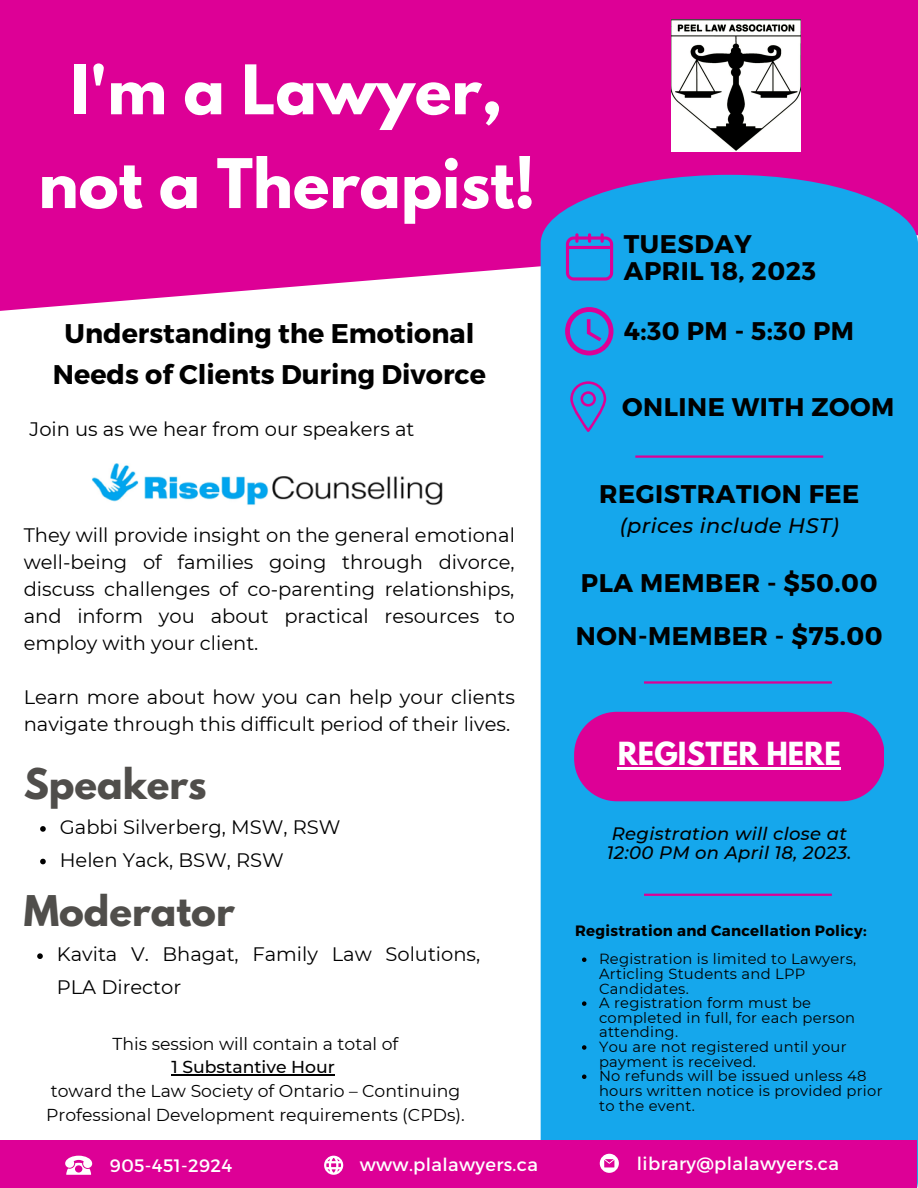
<style>
.page{position:relative;width:918px;height:1188px;background:#fff}
.page>*{position:absolute;margin:0;border:0;box-sizing:border-box;transform-origin:0 0}
.t1{font:700 60.45px/93.8px "League Spartan";color:#fff;text-align:center}
.t2{font:700 37.5px "League Spartan";color:#504e4b}
.t3{font:700 28.2px "League Spartan";color:#fff}
.t4{font:700 27px/41.7px "Montserrat";color:#000;text-align:center}
.t5{font:700 25.5px/27px "Montserrat";letter-spacing:.02em;color:#000}
.t6{font:italic 500 21px "Montserrat";letter-spacing:.02em;color:#000}
.t7{font:19.5px/27px "Montserrat";color:#000}
.t8{font:18px "Montserrat";letter-spacing:.02em;color:#fff}
.t9{font:italic 500 18px/19.2px "Montserrat";letter-spacing:.02em;color:#000}
.t10{font:17.25px/23.7px "Montserrat";color:#000}
.t11{font:500 17.25px "Montserrat";color:#000}
.t12{font:700 15px "Montserrat";letter-spacing:.02em;color:#000}
.t13{font:14.7px/14.7px "Montserrat";letter-spacing:.02em;color:#000}
</style>
<div class="page">
<svg style="left:0;top:0;width:918px;height:320px;fill:#dd0096"></svg>
<div style="left:541px;top:175px;width:377px;height:1013px;background:#15a7ec"></div>
<svg style="left:566px;top:233px;width:47px;height:48px"></svg>
<svg style="left:565px;top:307px;width:48px;height:48px"></svg>
<svg style="left:570px;top:381px;width:36px;height:51px"></svg>
<hr style="left:635px;top:455px;width:188px;height:3px;background:#dd0096">
<hr style="left:644px;top:681px;width:188px;height:3px;background:#dd0096">
<hr style="left:644px;top:894px;width:188px;height:2px;background:#dd0096">
<div style="left:574px;top:712px;width:310px;height:89px;background:#dd0096"></div>
<hr style="left:618px;top:767px;width:223px;height:2px;background:#fff">
<div style="left:0;top:1140px;width:917px;height:48px;background:#dd0096"></div>
<svg style="left:65px;top:1156px;width:27px;height:19px"></svg>
<svg style="left:324px;top:1156px;width:19px;height:19px"></svg>
<svg style="left:600px;top:1154px;width:19px;height:19px"></svg>
<img style="left:671px;top:19px;width:129px;height:133px">
<img style="left:92px;top:463px;width:351px;height:42px">
<svg style="left:582px;top:958px;width:4px;height:4px"></svg>
<svg style="left:582px;top:1001px;width:4px;height:5px"></svg>
<svg style="left:582px;top:1045px;width:4px;height:5px"></svg>
<svg style="left:582px;top:1075px;width:4px;height:4px"></svg>
<svg style="left:40px;top:826px;width:6px;height:6px"></svg>
<svg style="left:40px;top:859px;width:6px;height:5px"></svg>
<hr style="left:171px;top:1074px;width:164px;height:2px;background:#000">
<svg style="left:37px;top:953px;width:6px;height:6px"></svg>
<h1 class="t1" style="left:39px;top:51px;width:498px">I'm a Lawyer, not a Therapist!</h1>
<h3 class="t4" style="left:53px;top:311px;width:435px">Understanding the Emotional<br>Needs of Clients During Divorce</h3>
<p class="t7" style="left:30px;top:416px;width:386px">Join us as we hear from our speakers at</p>
<p class="t7" style="left:24px;top:522px;width:493px;text-align:justify">They will provide insight on the general emotional well-being of families going through divorce, discuss challenges of co-parenting relationships, and inform you about practical resources to employ with your client.</p>
<p class="t7" style="left:24px;top:684px;width:493px">Learn more about how you can help your clients navigate through this difficult period of their lives.</p>
<h2 class="t2" style="left:24px;top:765px;width:184px">Speakers</h2>
<p class="t7" style="left:60px;top:811px;width:282px;line-height:32.7px">Gabbi Silverberg, MSW, RSW<br>Helen Yack, BSW, RSW</p>
<h3 class="t5" style="left:624px;top:229px;width:193px">TUESDAY<br>APRIL 18, 2023</h3>
<h3 class="t5" style="left:624px;top:316px;width:232px">4:30 PM - 5:30 PM</h3>
<h3 class="t5" style="left:622px;top:392px;width:274px">ONLINE WITH ZOOM</h3>
<h3 class="t5" style="left:599px;top:479px;width:262px">REGISTRATION FEE</h3>
<p class="t6" style="left:620px;top:513px;width:221px">(prices include HST)</p>
<h3 class="t5" style="left:576px;top:556px;width:308px;line-height:52.7px">PLA MEMBER - $50.00<br>NON-MEMBER - $75.00</h3>
<h3 class="t3" style="left:618px;top:739px;width:225px">REGISTER HERE</h3>
<p class="t9" style="left:607px;top:824px;width:246px">Registration will close at<br>12:00 PM on April 18, 2023.</p>
<h2 class="t2" style="left:24px;top:892px;width:213px">Moderator</h2>
<p class="t7" style="left:57px;top:938px;width:425px;line-height:32.7px">Kavita V. Bhagat, Family Law Solutions,<br>PLA Director</p>
<p class="t12" style="left:575px;top:921px;width:293px">Registration and Cancellation Policy:</p>
<p class="t13" style="left:599px;top:952px;width:285px">Registration is limited to Lawyers,<br>Articling Students and LPP<br>Candidates.<br>A registration form must be completed in full, for each person attending.<br>You are not registered until your payment is received.<br>No refunds will be issued unless 48 hours written notice is provided prior to the event.</p>
<p class="t10" style="left:113px;top:1032px;width:287px">This session will contain a total of</p>
<p class="t11" style="left:171px;top:1057px;width:165px">1 Substantive Hour</p>
<p class="t10" style="left:46px;top:1079px;width:420px">toward the Law Society of Ontario – Continuing<br>Professional Development requirements (CPDs).</p>
<p class="t8" style="left:110px;top:1154px;width:124px">905-451-2924</p>
<p class="t8" style="left:360px;top:1153px;width:180px">www.plalawyers.ca</p>
<p class="t8" style="left:637px;top:1152px;width:204px">library@plalawyers.ca</p>
</div>
